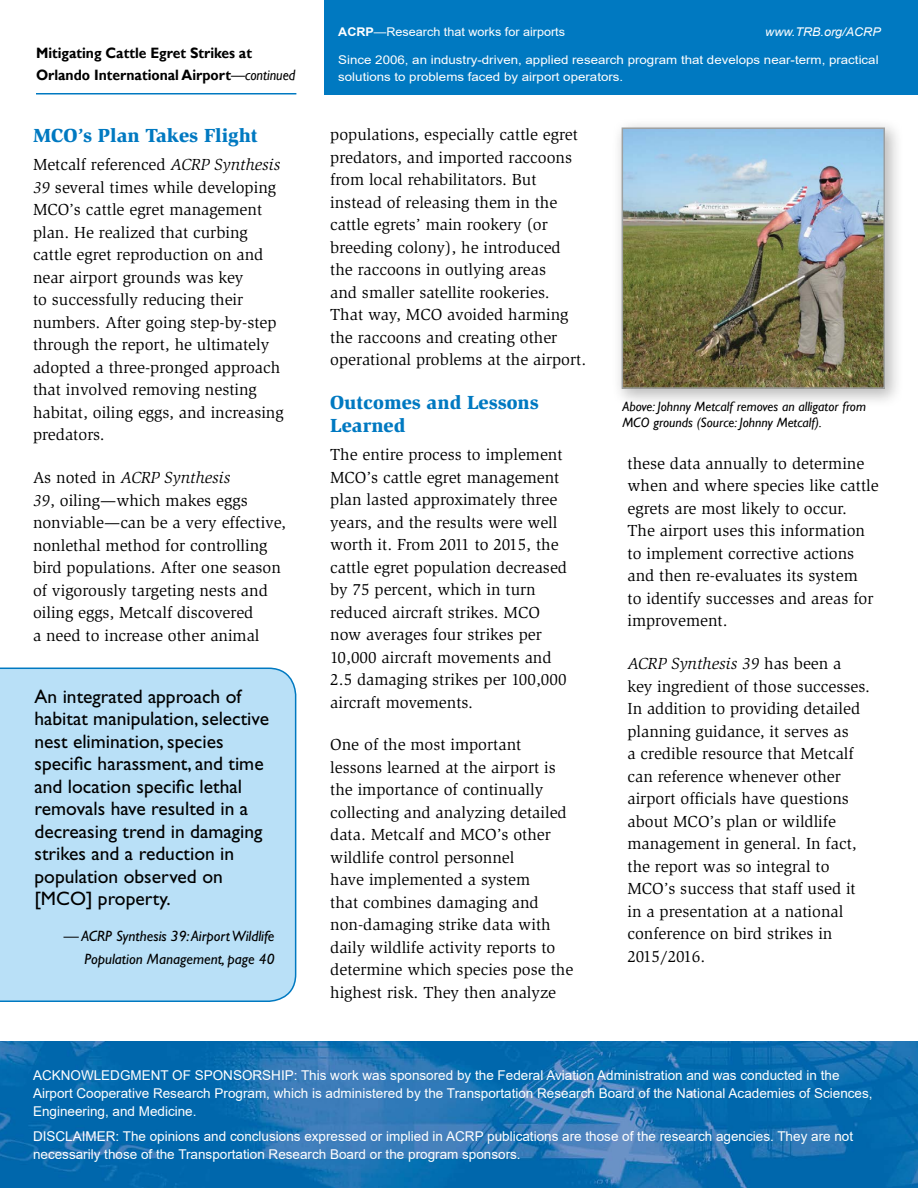
<style>
.page{position:relative;width:918px;height:1188px;background:#fff}
.page>*{position:absolute;margin:0;border:0;box-sizing:border-box;transform-origin:0 0}
.t1{font:19.5px/22.5px "Gill Sans Std";color:#000}
.t2{font:900 19.5px/23.4px "Slimbach Std";color:#0079c1}
.t3{font:16.5px/22.5px "Slimbach Std";color:#000}
.t4{font:700 15px/22.5px "Gill Sans";color:#000;scale:.93 1}
.t5{font:italic 15px/22.5px "Gill Sans Std";color:#000;text-align:right}
.t6{font:13.5px/18px "Arial";color:#fff}
.t7{font:italic 13.5px/16.2px "Gill Sans";color:#000}
.t8{font:12px/16.5px "Arial";color:#fff;scale:1.11 1}
.t9{font:12px "Arial";color:#fff;scale:1.05 1}
.t10{font:italic 12px "Arial";color:#fff;scale:1.05 1}
.s1{font-weight:400;font-style:italic}
.s2{font-style:italic}
.s3{font-weight:700}
</style>
<div class="page">
<div style="left:324px;top:0;width:594px;height:94px;background:#0079c1"></div>
<hr style="left:36px;top:93px;width:260px;height:1px;background:#0079c1">
<div style="left:0;top:667px;width:297px;height:335px;background:#b9e0f7"></div>
<img style="left:0;top:1041px;width:918px;height:147px">
<div style="left:611px;top:117px;width:294px;height:291px;background:#000;opacity:.27"></div>
<img style="left:625px;top:131px;width:257px;height:255px">
<div style="left:622px;top:128px;width:263px;height:261px;border:2px solid #9da0a1"></div>
<p class="t4" style="left:36px;top:42px;width:281px">Mitigating Cattle Egret Strikes at<br>Orlando International Airport<span class="s1">—continued</span></p>
<p class="t2" style="left:33px;top:124px;width:226px">MCO’s Plan Takes Flight</p>
<p class="t3" style="left:33px;top:154px;width:252px">Metcalf referenced <span class="s2">ACRP Synthesis<br>39</span> several times while developing<br>MCO’s cattle egret management plan. He realized that curbing cattle egret reproduction on and near airport grounds was key<br>to successfully reducing their numbers. After going step-by-step through the report, he ultimately adopted a three-pronged approach that involved removing nesting habitat, oiling eggs, and increasing predators.</p>
<p class="t3" style="left:33px;top:466px;width:255px">As noted in <span class="s2">ACRP Synthesis<br>39</span>, oiling—which makes eggs nonviable—can be a very effective, nonlethal method for controlling bird populations. After one season of vigorously targeting nests and oiling eggs, Metcalf discovered<br>a need to increase other animal</p>
<p class="t1" style="left:34px;top:685px;width:236px">An integrated approach of habitat manipulation, selective nest elimination, species specific harassment, and time and location specific lethal removals have resulted in a decreasing trend in damaging strikes and a reduction in population observed on [MCO] property.</p>
<p class="t5" style="left:64px;top:925px;width:212px">— ACRP Synthesis 39: Airport Wildlife<br>Population Management, page 40</p>
<p class="t9" style="left:338px;top:23px;width:218px"><span class="s3">ACRP</span>—Research that works for airports</p>
<p class="t10" style="left:765px;top:24px;width:112px">www.TRB.org/ACRP</p>
<p class="t8" style="left:338px;top:52px;width:488px">Since 2006, an industry-driven, applied research program that develops near-term, practical solutions to problems faced by airport operators.</p>
<p class="t3" style="left:330px;top:124px;width:258px">populations, especially cattle egret predators, and imported raccoons from local rehabilitators. But instead of releasing them in the cattle egrets’ main rookery (or breeding colony), he introduced the raccoons in outlying areas<br>and smaller satellite rookeries.<br>That way, MCO avoided harming the raccoons and creating other operational problems at the airport.</p>
<p class="t2" style="left:330px;top:390px;width:210px">Outcomes and Lessons<br>Learned</p>
<p class="t3" style="left:330px;top:443px;width:238px">The entire process to implement<br>MCO’s cattle egret management plan lasted approximately three years, and the results were well worth it. From 2011 to 2015, the cattle egret population decreased by 75 percent, which in turn reduced aircraft strikes. MCO now averages four strikes per<br>10,000 aircraft movements and<br>2.5 damaging strikes per 100,000 aircraft movements.</p>
<p class="t3" style="left:330px;top:734px;width:245px">One of the most important lessons learned at the airport is the importance of continually collecting and analyzing detailed data. Metcalf and MCO’s other wildlife control personnel<br>have implemented a system<br>that combines damaging and non-damaging strike data with daily wildlife activity reports to determine which species pose the highest risk. They then analyze</p>
<p class="t7" style="left:622px;top:399px;width:245px">Above: Johnny Metcalf removes an alligator from<br>MCO grounds (Source: Johnny Metcalf).</p>
<p class="t3" style="left:627px;top:452px;width:253px">these data annually to determine when and where species like cattle egrets are most likely to occur.<br>The airport uses this information to implement corrective actions and then re-evaluates its system<br>to identify successes and areas for improvement.</p>
<p class="t3" style="left:627px;top:652px;width:244px"><span class="s2">ACRP Synthesis 39</span> has been a key ingredient of those successes.<br>In addition to providing detailed planning guidance, it serves as<br>a credible resource that Metcalf can reference whenever other airport officials have questions about MCO’s plan or wildlife management in general. In fact, the report was so integral to<br>MCO’s success that staff used it in a presentation at a national conference on bird strikes in<br>2015/2016.</p>
<p class="t6" style="left:33px;top:1067px;width:841px">ACKNOWLEDGMENT OF SPONSORSHIP: This work was sponsored by the Federal Aviation Administration and was conducted in the<br>Airport Cooperative Research Program, which is administered by the Transportation Research Board of the National Academies of Sciences,<br>Engineering, and Medicine.</p>
<p class="t6" style="left:33px;top:1127px;width:822px">DISCLAIMER: The opinions and conclusions expressed or implied in ACRP publications are those of the research agencies. They are not necessarily those of the Transportation Research Board or the program sponsors.</p>
</div>
